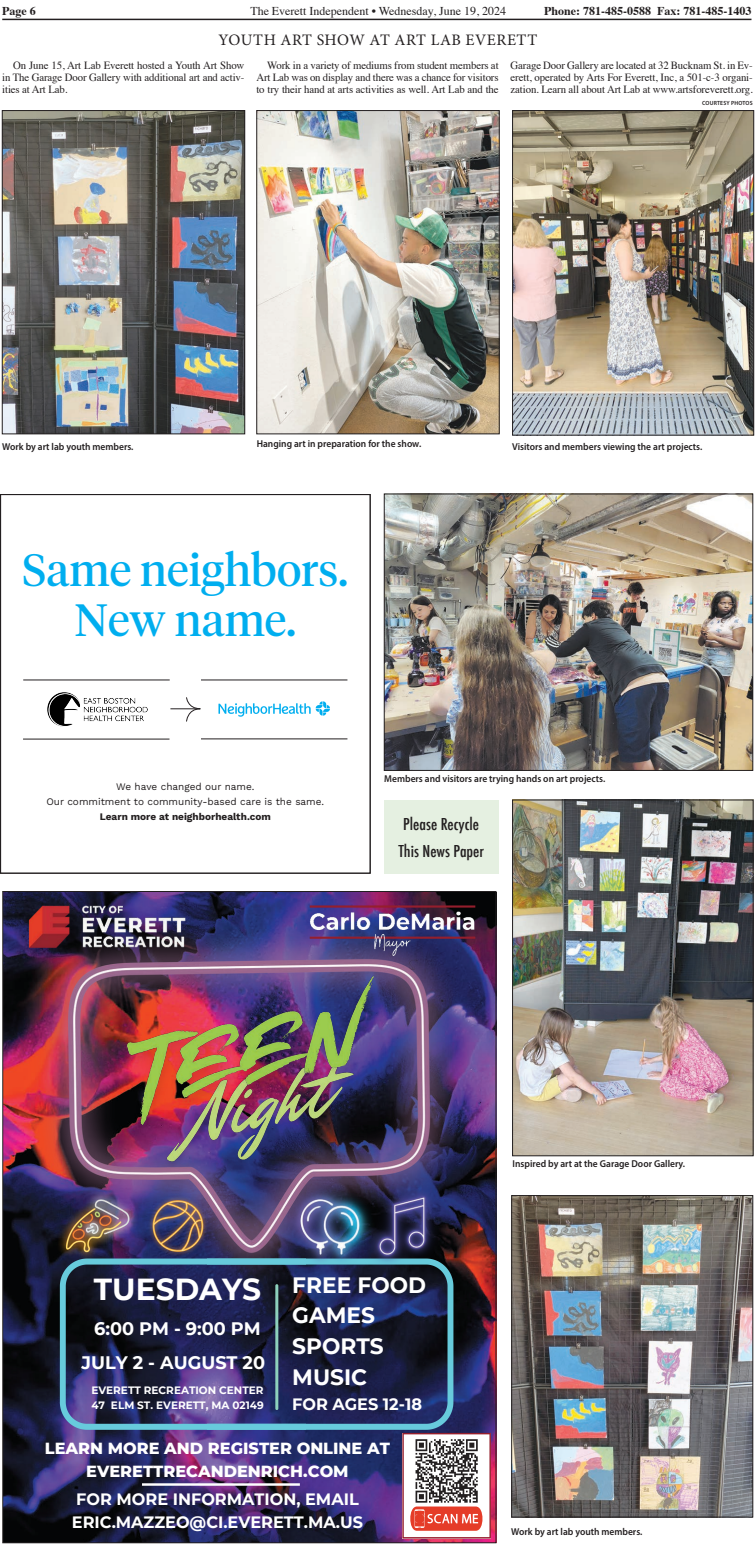
<style>
.page{position:relative;width:756px;height:1548px;background:#fff}
.page>*{position:absolute;margin:0;border:0;box-sizing:border-box;transform-origin:0 0}
.t1{font:45.1px/50.1px "Tiempos Headline";color:#00aeef;text-align:center}
.t2{font:700 30.4px "Montserrat";color:#fff}
.t3{font:700 22.2px/30.8px "Montserrat";color:#fff}
.t4{font:700 18.1px/34px "Montserrat";color:#fff;text-align:center}
.t5{font:700 16.4px/22.8px "Montserrat";color:#fff}
.t6{font:800 16.4px/22.8px "Montserrat";color:#fff;text-align:center}
.Photo_Overline{font:16px "Minion Pro";letter-spacing:.035em;color:#231f20}
.t7{font:500 condensed 16px "Futura";color:#231f20;scale:1.05 1}
.t8{font:12px "Times";color:#231f20}
.t9{font:700 12px "Times";color:#231f20}
.Body_Text{font:11px/12px "Times";letter-spacing:-.01em;color:#231f20;text-align:justify}
.t10{font:700 10.7px/14.8px "Montserrat";color:#fff}
.Cutline{font:600 10px "Myriad Pro";color:#231f20;scale:.95 1}
.t11{font:10px/15px "Work Sans";color:#231f20;text-align:center}
.Photo_Credit{font:600 6px "Myriad Pro";letter-spacing:.03em;color:#231f20;scale:.95 1}
.s1{font-weight:700}
</style>
<div class="page">
<hr style="left:2px;top:19px;width:749px;height:1px;background:#231f20">
<div style="left:384px;top:800px;width:115px;height:74px;background:#e5f0e1"></div>
<svg style="left:218px;top:701px;width:112px;height:16px"></svg>
<hr style="left:23px;top:680px;width:147px;height:1px;background:#231f20">
<hr style="left:201px;top:680px;width:146px;height:1px;background:#231f20">
<hr style="left:23px;top:739px;width:147px;height:1px;background:#231f20">
<hr style="left:201px;top:739px;width:146px;height:1px;background:#231f20">
<svg style="left:186px;top:697px;width:15px;height:25px"></svg>
<hr style="left:170px;top:709px;width:30px;height:1px;background:#231f20">
<img style="left:47px;top:692px;width:101px;height:35px">
<div style="left:0;top:494px;width:371px;height:380px;border:1px solid #231f20"></div>
<img style="left:4px;top:893px;width:491px;height:648px">
<img style="left:35px;top:923px;width:429px;height:362px">
<img style="left:18px;top:893px;width:174px;height:69px">
<img style="left:296px;top:893px;width:192px;height:72px">
<img style="left:56px;top:1189px;width:83px;height:74px">
<img style="left:284px;top:1186px;width:78px;height:73px">
<img style="left:147px;top:1194px;width:61px;height:63px">
<img style="left:362px;top:1185px;width:81px;height:74px">
<svg style="left:60px;top:1259px;width:431px;height:280px"></svg>
<hr style="left:142px;top:1483px;width:158px;height:3px;background:#fff">
<img style="left:143px;top:1148px;width:233px;height:38px">
<img style="left:105px;top:960px;width:307px;height:188px">
<img style="left:258px;top:112px;width:240px;height:320px">
<div style="left:256px;top:110px;width:244px;height:324px;border:1px solid #231f20"></div>
<img style="left:514px;top:802px;width:238px;height:352px">
<div style="left:512px;top:800px;width:242px;height:356px;border:1px solid #231f20"></div>
<img style="left:386px;top:496px;width:365px;height:273px">
<div style="left:384px;top:494px;width:369px;height:277px;border:1px solid #231f20"></div>
<img style="left:514px;top:112px;width:238px;height:321px">
<div style="left:512px;top:110px;width:242px;height:325px;border:1px solid #231f20"></div>
<img style="left:4px;top:112px;width:239px;height:320px">
<div style="left:2px;top:110px;width:243px;height:324px;border:1px solid #231f20"></div>
<img style="left:513px;top:1197px;width:238px;height:318px">
<div style="left:511px;top:1195px;width:242px;height:322px;border:1px solid #231f20"></div>
<p class="t9" style="left:2px;top:0;width:35px">Page 6</p>
<p class="t8" style="left:250px;top:0;width:257px">The Everett Independent • Wednesday, June 19, 2024</p>
<p class="t9" style="left:544px;top:0;width:209px">Phone: 781-485-0588 Fax: 781-485-1403</p>
<p class="Photo_Overline" style="left:219px;top:30px;width:320px">YOUTH ART SHOW AT ART LAB EVERETT</p>
<p class="Body_Text" style="left:2px;top:58px;width:244px;text-indent:11px">On June 15, Art Lab Everett hosted a Youth Art Show in The Garage Door Gallery with additional art and activ&shy;ities at Art Lab.</p>
<p class="Body_Text" style="left:256px;top:58px;width:244px;text-indent:11px">Work in a variety of mediums from student members at Art Lab was on display and there was a chance for visitors to try their hand at arts activities as well. Art Lab and the</p>
<p class="Body_Text" style="left:511px;top:58px;width:244px">Garage Door Gallery are located at 32 Bucknam St. in Ev&shy;erett, operated by Arts For Everett, Inc, a 501-c-3 organi&shy;zation. Learn all about Art Lab at www.artsforeverett.org.</p>
<p class="Photo_Credit" style="left:702px;top:100px;width:55px">COURTESY PHOTOS</p>
<p class="Cutline" style="left:2px;top:441px;width:140px">Work by art lab youth members.</p>
<p class="Cutline" style="left:257px;top:437px;width:175px">Hanging art in preparation for the show.</p>
<p class="Cutline" style="left:512px;top:441px;width:202px">Visitors and members viewing the art projects.</p>
<p class="t1" style="left:23px;top:545px;width:327px">Same neighbors.<br>New name.</p>
<p class="t11" style="left:46px;top:779px;width:279px">We have changed our name.<br>Our commitment to community-based care is the same.<br><span class="s1">Learn more at neighborhealth.com</span></p>
<p class="Cutline" style="left:384px;top:772px;width:234px">Members and visitors are trying hands on art projects.</p>
<p class="t7" style="left:403px;top:814px;width:74px">Please Recycle</p>
<p class="t7" style="left:398px;top:841px;width:83px">This News Paper</p>
<p class="Cutline" style="left:513px;top:1157px;width:183px">Inspired by art at the Garage Door Gallery.</p>
<p class="t3" style="left:292px;top:1268px;width:135px">FREE FOOD<br>GAMES<br>SPORTS<br>MUSIC</p>
<p class="t5" style="left:292px;top:1392px;width:131px">FOR AGES 12-18</p>
<p class="t6" style="left:45px;top:1436px;width:347px">LEARN MORE AND REGISTER ONLINE AT<br>EVERETTRECANDENRICH.COM</p>
<p class="t5" style="left:72px;top:1487px;width:293px">FOR MORE INFORMATION, EMAIL<br>ERIC.MAZZEO@CI.EVERETT.MA.US</p>
<p class="t2" style="left:94px;top:1268px;width:169px">TUESDAYS</p>
<p class="t4" style="left:82px;top:1311px;width:185px">6:00 PM - 9:00 PM<br>JULY 2 - AUGUST 20</p>
<p class="t10" style="left:91px;top:1382px;width:174px">EVERETT RECREATION CENTER<br>47 ELM ST. EVERETT, MA 02149</p>
<p class="Cutline" style="left:511px;top:1525px;width:140px">Work by art lab youth members.</p>
</div>
